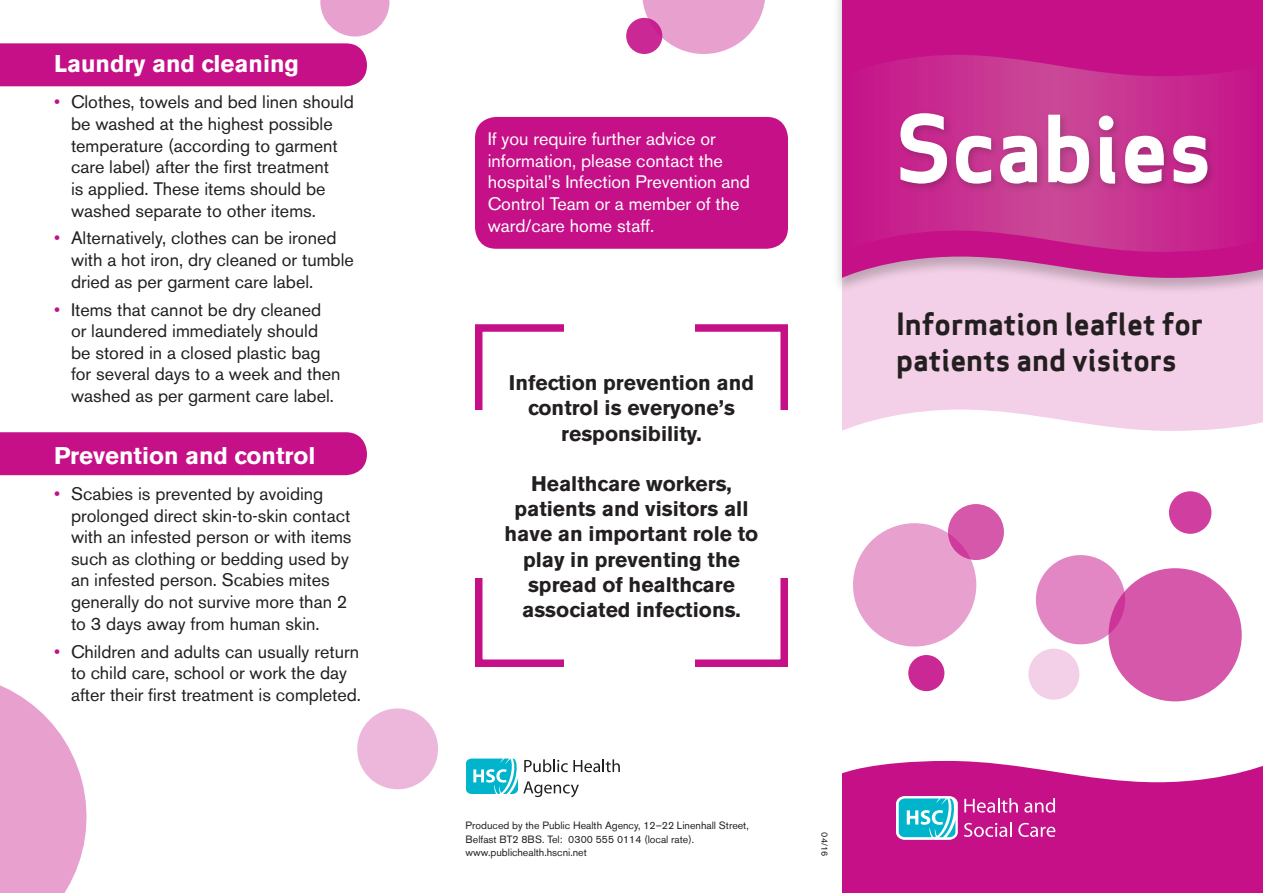
<style>
.page{position:relative;width:1263px;height:893px;background:#fff}
.page>*{position:absolute;margin:0;border:0;box-sizing:border-box;transform-origin:0 0}
.t1{font:90px "Apex Sans Bold T";color:#fff}
.t2{font:30px/36px "Apex Sans Bold T";color:#231f20}
.Body_Text_Heading_Le{font:700 24px "Akzidenz Grotesk BE";color:#fff}
.Body_Text{font:700 21px/25.2px "Akzidenz Grotesk BE";color:#231f20;text-align:center}
.Bullet_points{font:18px/21.6px "Akzidenz Grotesk BE";color:#231f20}
.Body_Text-2{font:18px/21.6px "Akzidenz Grotesk BE";color:#fff}
.t3{font:10.5px "Akzidenz Grotesk BE";color:#231f20}
.t4{font:9px "Akzidenz Grotesk BE";color:#231f20}
.s1{color:#c51088}
</style>
<div class="page">
<svg style="left:0;top:685px;width:87px;height:208px"></svg>
<div style="left:0;top:432px;width:367px;height:43px;background:#c51088"></div>
<div style="left:0;top:43px;width:367px;height:43px;background:#c51088"></div>
<div style="left:357px;top:708px;width:81px;height:81px;background:#edb7db;border-radius:50%"></div>
<svg style="left:320px;top:0;width:69px;height:37px"></svg>
<div style="left:626px;top:18px;width:36px;height:36px;background:#ca2894;border-radius:50%"></div>
<svg style="left:642px;top:0;width:123px;height:54px"></svg>
<div style="left:475px;top:324px;width:313px;height:343px;border:8px solid #c51088"></div>
<div style="left:461px;top:410px;width:33px;height:168px;background:#fff"></div>
<div style="left:771px;top:410px;width:33px;height:168px;background:#fff"></div>
<div style="left:564px;top:313px;width:131px;height:24px;background:#fff"></div>
<div style="left:564px;top:651px;width:131px;height:23px;background:#fff"></div>
<svg style="left:842px;top:296px;width:421px;height:135px;background:#f3d3e8"></svg>
<div style="left:833px;top:0;width:430px;height:296px;background:#231f20;opacity:.25"></div>
<svg style="left:842px;top:0;width:421px;height:278px;background:#c72490"></svg>
<svg style="left:842px;top:761px;width:421px;height:132px;background:#c92492"></svg>
<svg style="left:842px;top:55px;width:421px;height:197px;background:#c7258d"></svg>
<svg style="left:964px;top:798px;width:54px;height:15px"></svg>
<svg style="left:1024px;top:798px;width:31px;height:15px"></svg>
<svg style="left:964px;top:822px;width:48px;height:15px"></svg>
<svg style="left:1018px;top:823px;width:37px;height:14px"></svg>
<svg style="left:896px;top:796px;width:62px;height:44px"></svg>
<div style="left:896px;top:109px;width:321px;height:85px;background:#231f20;opacity:.25"></div>
<div style="left:1108px;top:568px;width:134px;height:133px;background:#d658ab;border-radius:50%"></div>
<div style="left:1169px;top:491px;width:42px;height:43px;background:#d03f9f;border-radius:50%"></div>
<div style="left:1036px;top:555px;width:89px;height:89px;background:#e287c3;border-radius:50%"></div>
<div style="left:908px;top:655px;width:36px;height:36px;background:#ca2894;border-radius:50%"></div>
<div style="left:948px;top:504px;width:56px;height:56px;background:#d658ab;border-radius:50%"></div>
<div style="left:853px;top:523px;width:123px;height:123px;background:#e8a0cf;border-radius:50%"></div>
<div style="left:1028px;top:649px;width:51px;height:51px;background:#f3d0e7;border-radius:50%"></div>
<div style="left:475px;top:117px;width:313px;height:132px;background:#c51088;border-radius:21px"></div>
<svg style="left:466px;top:758px;width:154px;height:39px"></svg>
<p class="Body_Text_Heading_Le" style="left:54px;top:50px;width:246px">Laundry and cleaning</p>
<p class="Bullet_points" style="left:71px;top:91px;width:284px;text-indent:-17px"><span class="s1">•</span> Clothes, towels and bed linen should be washed at the highest possible temperature (according to garment care label) after the first treatment<br>is applied. These items should be washed separate to other items.</p>
<p class="Bullet_points" style="left:71px;top:227px;width:284px;text-indent:-17px"><span class="s1">•</span> Alternatively, clothes can be ironed with a hot iron, dry cleaned or tumble dried as per garment care label.</p>
<p class="Bullet_points" style="left:71px;top:299px;width:271px;text-indent:-17px"><span class="s1">•</span> Items that cannot be dry cleaned or laundered immediately should be stored in a closed plastic bag for several days to a week and then washed as per garment care label.</p>
<p class="Body_Text_Heading_Le" style="left:54px;top:441px;width:263px">Prevention and control</p>
<p class="Bullet_points" style="left:71px;top:483px;width:282px;text-indent:-17px"><span class="s1">•</span> Scabies is prevented by avoiding prolonged direct skin-to-skin contact with an infested person or with items such as clothing or bedding used by an infested person. Scabies mites generally do not survive more than 2 to 3 days away from human skin.</p>
<p class="Bullet_points" style="left:71px;top:640px;width:291px;text-indent:-17px"><span class="s1">•</span> Children and adults can usually return to child care, school or work the day after their first treatment is completed.</p>
<p class="Body_Text-2" style="left:488px;top:128px;width:264px">If you require further advice or information, please contact the hospital’s Infection Prevention and<br>Control Team or a member of the ward/care home staff.</p>
<p class="Body_Text" style="left:509px;top:371px;width:247px">Infection prevention and control is everyone’s responsibility.</p>
<p class="Body_Text" style="left:505px;top:471px;width:255px">Healthcare workers, patients and visitors all have an important role to play in preventing the spread of healthcare associated infections.</p>
<p class="t1" style="left:896px;top:91px;width:318px">Scabies</p>
<p class="t2" style="left:896px;top:306px;width:309px">Information leaflet for patients and visitors</p>
<p class="t3" style="left:466px;top:819px;width:285px">Produced by the Public Health Agency, 12–22 Linenhall Street,</p>
<p class="t3" style="left:466px;top:833px;width:230px">Belfast BT2 8BS. Tel: 0300 555 0114 (local rate).</p>
<p class="t3" style="left:466px;top:846px;width:123px">www.publichealth.hscni.net</p>
<p class="t4" style="left:830px;top:832px;width:26px;rotate:90deg">04/16</p>
</div>
